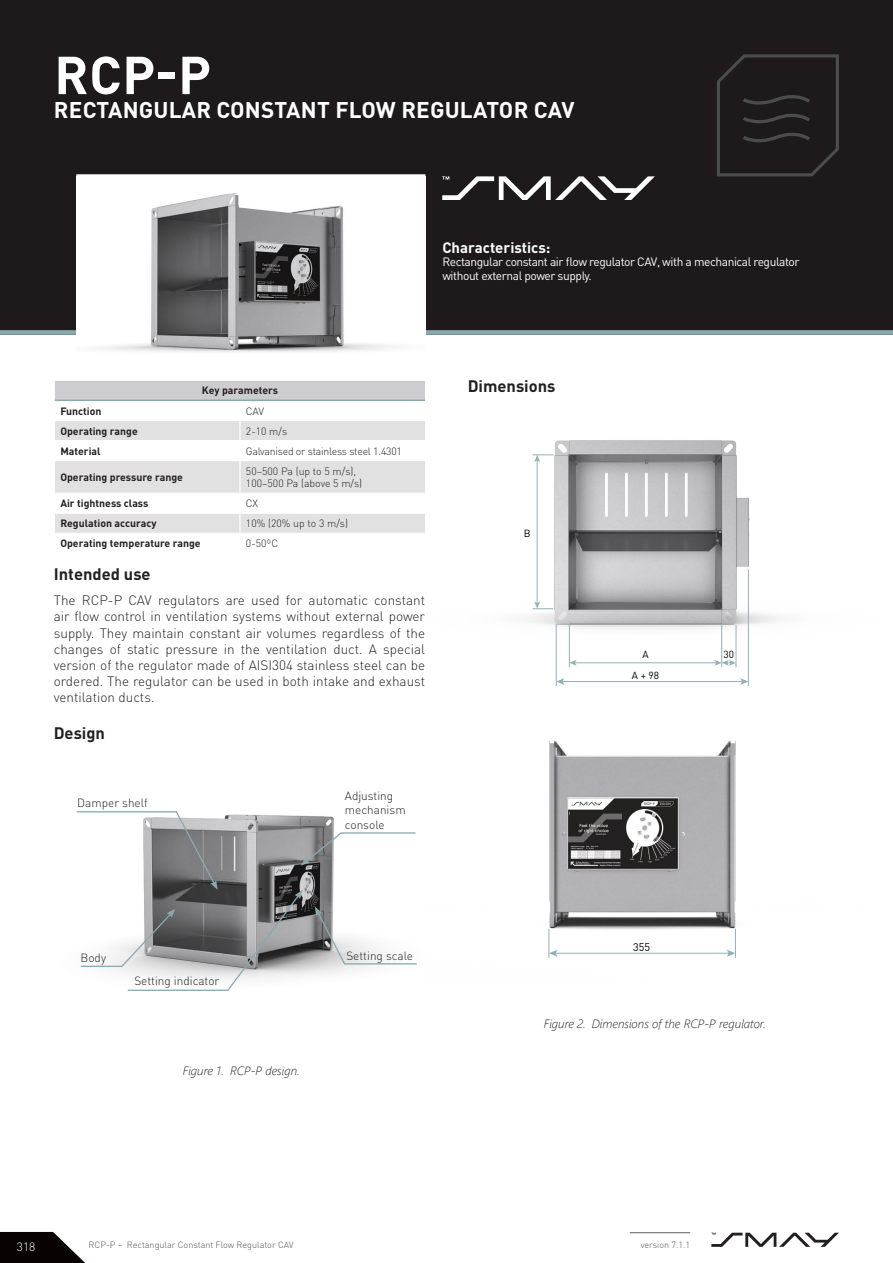
<style>
.page{position:relative;width:893px;height:1263px;background:#fff}
.page>*{position:absolute;margin:0;border:0;box-sizing:border-box;transform-origin:0 0}
._1_-_Produkt_-_symbo{font:700 52.5px "DIN Pro";color:#fff}
._2_-_opis_produktu{font:700 22.5px "DIN Pro";letter-spacing:.01em;color:#fff}
._6_-_H1_-_czarny_12{font:700 16.5px "DIN Pro";color:#231f20}
._3_-_nag_przeznaczen{font:700 15px "DIN Pro";color:#fff}
._10_-_txt{font:300 13.5px/16.2px "DIN Pro";color:#231f20;text-align:justify}
._4_-_txt_9_biały{font:12px/13.5px "DIN Pro";letter-spacing:-.035em;color:#fff}
.t1{font:italic 300 12px "Segoe UI";color:#231f20}
.t2{font:300 12px "DIN Pro";color:#fff}
.t3{font:300 11.85px/14.1px "DIN Pro";color:#231f20}
.t4{font:10.95px "DIN Pro";color:#000}
.tresc_light_czarn-le{font:700 10.5px "DIN Pro";color:#231f20}
.tresc_bold_czarny_le{font:300 10.5px "DIN Pro";letter-spacing:-.02em;color:#231f20}
.tresc_bold_czarny_le-2{font:300 10.5px "DIN Pro";color:#231f20}
.naglowek_bold_czarny{font:700 10.5px "DIN Pro";color:#231f20}
.t5{font:10.2px "DIN Pro";color:#000}
.t6{font:300 9px "DIN Pro";color:#515251}
</style>
<div class="page">
<div style="left:0;top:0;width:893px;height:330px;background:#1e1a1b"></div>
<div style="left:425px;top:330px;width:468px;height:5px;background:#89a9ae"></div>
<div style="left:0;top:330px;width:76px;height:5px;background:#89a9ae"></div>
<svg style="left:717px;top:54px;width:122px;height:122px;background:#242021"></svg>
<svg style="left:442px;top:176px;width:213px;height:24px"></svg>
<svg style="left:54px;top:381px;width:371px;height:152px"></svg>
<hr style="left:55px;top:400px;width:185px;height:1px;background:#88aaaf">
<hr style="left:240px;top:400px;width:185px;height:1px;background:#88aaaf">
<svg style="left:76px;top:811px;width:341px;height:180px"></svg>
<img style="left:414px;top:404px;width:367px;height:278px">
<hr style="left:556px;top:624px;width:1px;height:62px;background:#94b0b5">
<hr style="left:748px;top:569px;width:1px;height:117px;background:#94b0b5">
<hr style="left:736px;top:625px;width:1px;height:42px;background:#94b0b5">
<hr style="left:721px;top:625px;width:1px;height:42px;background:#94b0b5">
<hr style="left:569px;top:625px;width:1px;height:42px;background:#94b0b5">
<hr style="left:562px;top:681px;width:181px;height:1px;background:#94b0b5">
<svg style="left:556px;top:678px;width:8px;height:7px"></svg>
<svg style="left:740px;top:678px;width:8px;height:7px"></svg>
<hr style="left:574px;top:662px;width:143px;height:1px;background:#94b0b5">
<svg style="left:569px;top:660px;width:8px;height:6px"></svg>
<svg style="left:714px;top:660px;width:22px;height:6px"></svg>
<hr style="left:537px;top:460px;width:1px;height:144px;background:#94b0b5">
<svg style="left:533px;top:454px;width:20px;height:8px"></svg>
<svg style="left:533px;top:601px;width:20px;height:8px"></svg>
<img style="left:548px;top:740px;width:188px;height:213px">
<hr style="left:555px;top:953px;width:174px;height:1px;background:#94b0b5">
<svg style="left:548px;top:929px;width:10px;height:29px"></svg>
<svg style="left:727px;top:929px;width:9px;height:29px"></svg>
<img style="left:76px;top:176px;width:349px;height:176px">
<svg style="left:0;top:1232px;width:85px;height:31px"></svg>
<hr style="left:630px;top:1232px;width:60px;height:1px;background:#6c6d70">
<svg style="left:711px;top:1233px;width:128px;height:14px"></svg>
<p class="_1_-_Produkt_-_symbo" style="left:54px;top:39px;width:158px">RCP-P</p>
<p class="_2_-_opis_produktu" style="left:54px;top:94px;width:522px">RECTANGULAR CONSTANT FLOW REGULATOR CAV</p>
<p class="_3_-_nag_przeznaczen" style="left:442px;top:237px;width:110px">Characteristics:</p>
<p class="_4_-_txt_9_biały" style="left:442px;top:254px;width:359px">Rectangular constant air flow regulator CAV, with a mechanical regulator without external power supply.</p>
<p class="naglowek_bold_czarny" style="left:202px;top:383px;width:78px">Key parameters</p>
<p class="tresc_light_czarn-le" style="left:60px;top:404px;width:43px">Function</p>
<p class="tresc_bold_czarny_le" style="left:246px;top:404px;width:20px">CAV</p>
<p class="tresc_light_czarn-le" style="left:60px;top:424px;width:79px">Operating range</p>
<p class="tresc_bold_czarny_le" style="left:246px;top:424px;width:43px">2-10 m/s</p>
<p class="tresc_light_czarn-le" style="left:60px;top:444px;width:42px">Material</p>
<p class="tresc_bold_czarny_le" style="left:246px;top:444px;width:157px">Galvanised or stainless steel 1.4301</p>
<p class="tresc_light_czarn-le" style="left:60px;top:470px;width:124px">Operating pressure range</p>
<p class="tresc_bold_czarny_le-2" style="left:246px;top:464px;width:112px">50–500 Pa (up to 5 m/s),</p>
<p class="tresc_bold_czarny_le-2" style="left:246px;top:476px;width:118px">100–500 Pa (above 5 m/s)</p>
<p class="tresc_light_czarn-le" style="left:60px;top:496px;width:90px">Air tightness class</p>
<p class="tresc_bold_czarny_le" style="left:246px;top:496px;width:14px">CX</p>
<p class="tresc_light_czarn-le" style="left:60px;top:516px;width:98px">Regulation accuracy</p>
<p class="tresc_bold_czarny_le" style="left:246px;top:516px;width:104px">10% (20% up to 3 m/s)</p>
<p class="tresc_light_czarn-le" style="left:60px;top:536px;width:142px">Operating temperature range</p>
<p class="tresc_bold_czarny_le" style="left:246px;top:536px;width:34px">0-50ºC</p>
<p class="_6_-_H1_-_czarny_12" style="left:54px;top:563px;width:98px">Intended use</p>
<p class="_10_-_txt" style="left:54px;top:592px;width:373px">The RCP-P CAV regulators are used for automatic constant air flow control in ventilation systems without external power supply. They maintain constant air volumes regardless of the changes of static pressure in the ventilation duct. A special version of the regulator made of AISI304 stainless steel can be ordered. The regulator can be used in both intake and exhaust ventilation ducts.</p>
<p class="_6_-_H1_-_czarny_12" style="left:54px;top:722px;width:53px">Design</p>
<p class="t3" style="left:77px;top:795px;width:72px">Damper shelf</p>
<p class="t3" style="left:345px;top:788px;width:62px">Adjusting mechanism console</p>
<p class="_6_-_H1_-_czarny_12" style="left:468px;top:375px;width:89px">Dimensions</p>
<p class="t5" style="left:524px;top:526px;width:8px">B</p>
<p class="t5" style="left:642px;top:648px;width:8px">A</p>
<p class="t5" style="left:724px;top:648px;width:12px">30</p>
<p class="t5" style="left:632px;top:668px;width:29px">A + 98</p>
<p class="t3" style="left:81px;top:950px;width:27px">Body</p>
<p class="t3" style="left:134px;top:973px;width:87px">Setting indicator</p>
<p class="t1" style="left:183px;top:1061px;width:119px">Figure 1. RCP-P design.</p>
<p class="t3" style="left:346px;top:948px;width:68px">Setting scale</p>
<p class="t4" style="left:633px;top:939px;width:18px">355</p>
<p class="t1" style="left:544px;top:1014px;width:224px">Figure 2. Dimensions of the RCP-P regulator.</p>
<p class="t2" style="left:17px;top:1238px;width:20px">318</p>
<p class="t6" style="left:89px;top:1239px;width:206px">RCP-P – Rectangular Constant Flow Regulator CAV</p>
<p class="t6" style="left:641px;top:1239px;width:51px">version 7.1.1</p>
</div>
